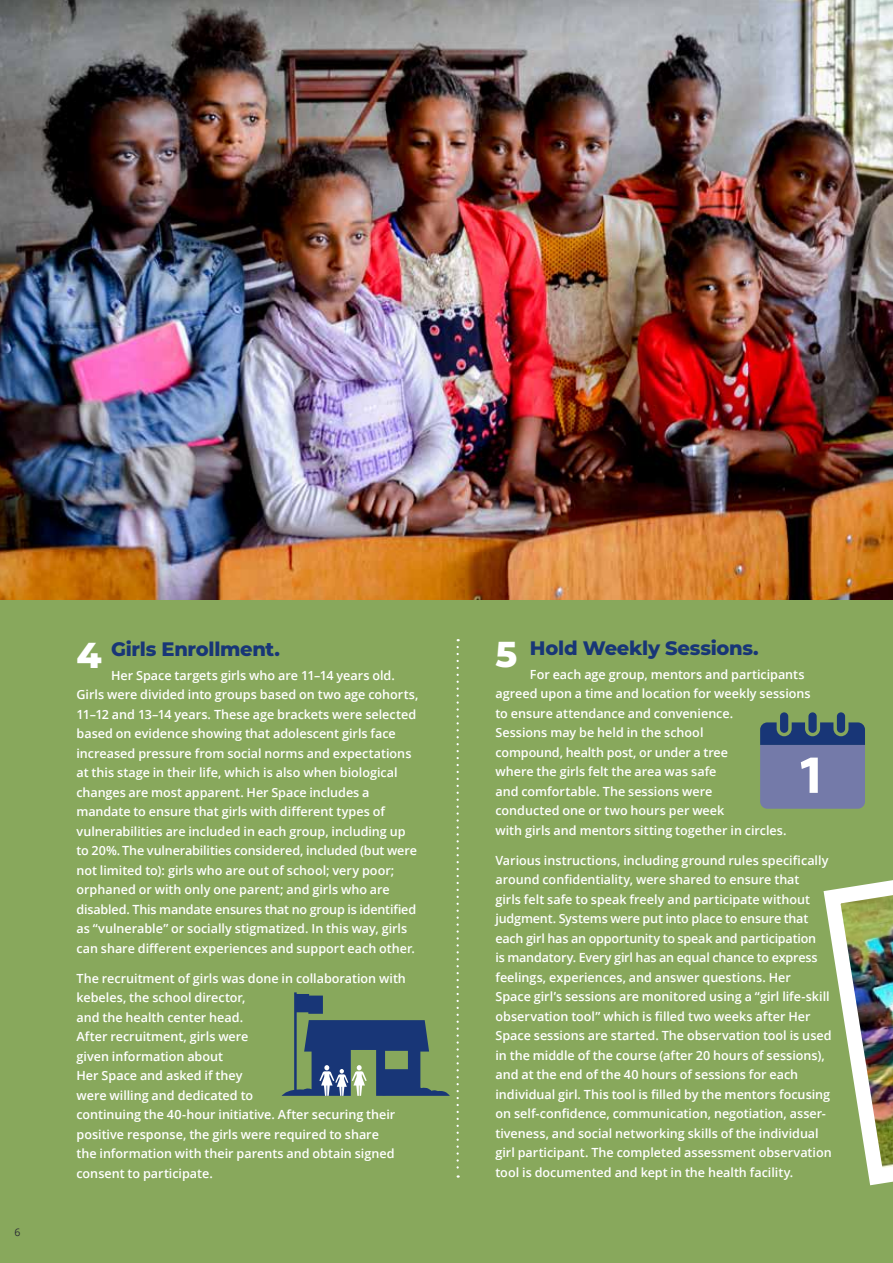
<style>
.page{position:relative;width:893px;height:1263px;background:#fff}
.page>*{position:absolute;margin:0;border:0;box-sizing:border-box;transform-origin:0 0}
.t1{font:800 19.5px "Montserrat";letter-spacing:-.015em;color:#183677}
.t2{font:600 12.6px/19.5px "Open Sans";color:#fff}
.t3{font:10.5px "Open Sans";color:#2d2f35}
.s1{font-size:36px;color:#fff}
</style>
<div class="page">
<img style="left:0;top:0;width:893px;height:600px">
<div style="left:0;top:600px;width:893px;height:663px;background:#88a85c"></div>
<img style="left:823px;top:880px;width:70px;height:306px">
<div style="left:780px;top:712px;width:8px;height:21px;background:#183677;border-radius:4px"></div>
<div style="left:808px;top:712px;width:9px;height:21px;background:#183677;border-radius:4px"></div>
<div style="left:837px;top:712px;width:8px;height:21px;background:#183677;border-radius:4px"></div>
<svg style="left:760px;top:722px;width:105px;height:87px;background:#65729d"></svg>
<svg style="left:282px;top:992px;width:168px;height:104px"></svg>
<svg style="left:457px;top:647px;width:2px;height:530px"></svg>
<p class="t3" style="left:14px;top:1225px;width:8px">6</p>
<h1 class="t1" style="left:76px;top:634px;width:205px"><span class="s1">4</span> Girls Enrollment.</h1>
<p class="t2" style="left:76px;top:665px;width:343px;text-indent:34px">Her Space targets girls who are 11–14 years old.<br>Girls were divided into groups based on two age cohorts, 11–12 and 13–14 years. These age brackets were selected based on evidence showing that adolescent girls face increased pressure from social norms and expectations at this stage in their life, which is also when biological changes are most apparent. Her Space includes a mandate to ensure that girls with different types of vulnerabilities are included in each group, including up to 20%. The vulnerabilities considered, included (but were not limited to): girls who are out of school; very poor; orphaned or with only one parent; and girls who are disabled. This mandate ensures that no group is identified as “vulnerable” or socially stigmatized. In this way, girls can share different experiences and support each other.</p>
<p class="t2" style="left:76px;top:968px;width:331px">The recruitment of girls was done in collaboration with kebeles, the school director,<br>and the health center head.<br>After recruitment, girls were<br>given information about<br>Her Space and asked if they<br>were willing and dedicated to<br>continuing the 40-hour initiative. After securing their positive response, the girls were required to share<br>the information with their parents and obtain signed consent to participate.</p>
<h1 class="t1" style="left:495px;top:634px;width:265px"><span class="s1">5</span> Hold Weekly Sessions.</h1>
<p class="t2" style="left:495px;top:664px;width:317px;text-indent:34px">For each age group, mentors and participants agreed upon a time and location for weekly sessions to ensure attendance and convenience.<br>Sessions may be held in the school<br>compound, health post, or under a tree<br>where the girls felt the area was safe<br>and comfortable. The sessions were<br>conducted one or two hours per week<br>with girls and mentors sitting together in circles.</p>
<p class="t2" style="left:495px;top:850px;width:338px">Various instructions, including ground rules specifically around confidentiality, were shared to ensure that<br>girls felt safe to speak freely and participate without judgment. Systems were put into place to ensure that each girl has an opportunity to speak and participation<br>is mandatory. Every girl has an equal chance to express feelings, experiences, and answer questions. Her<br>Space girl’s sessions are monitored using a “girl life-skill observation tool” which is filled two weeks after Her Space sessions are started. The observation tool is used in the middle of the course (after 20 hours of sessions), and at the end of the 40 hours of sessions for each individual girl. This tool is filled by the mentors focusing on self-confidence, communication, negotiation, asser&shy;tiveness, and social networking skills of the individual girl participant. The completed assessment observation tool is documented and kept in the health facility.</p>
</div>
